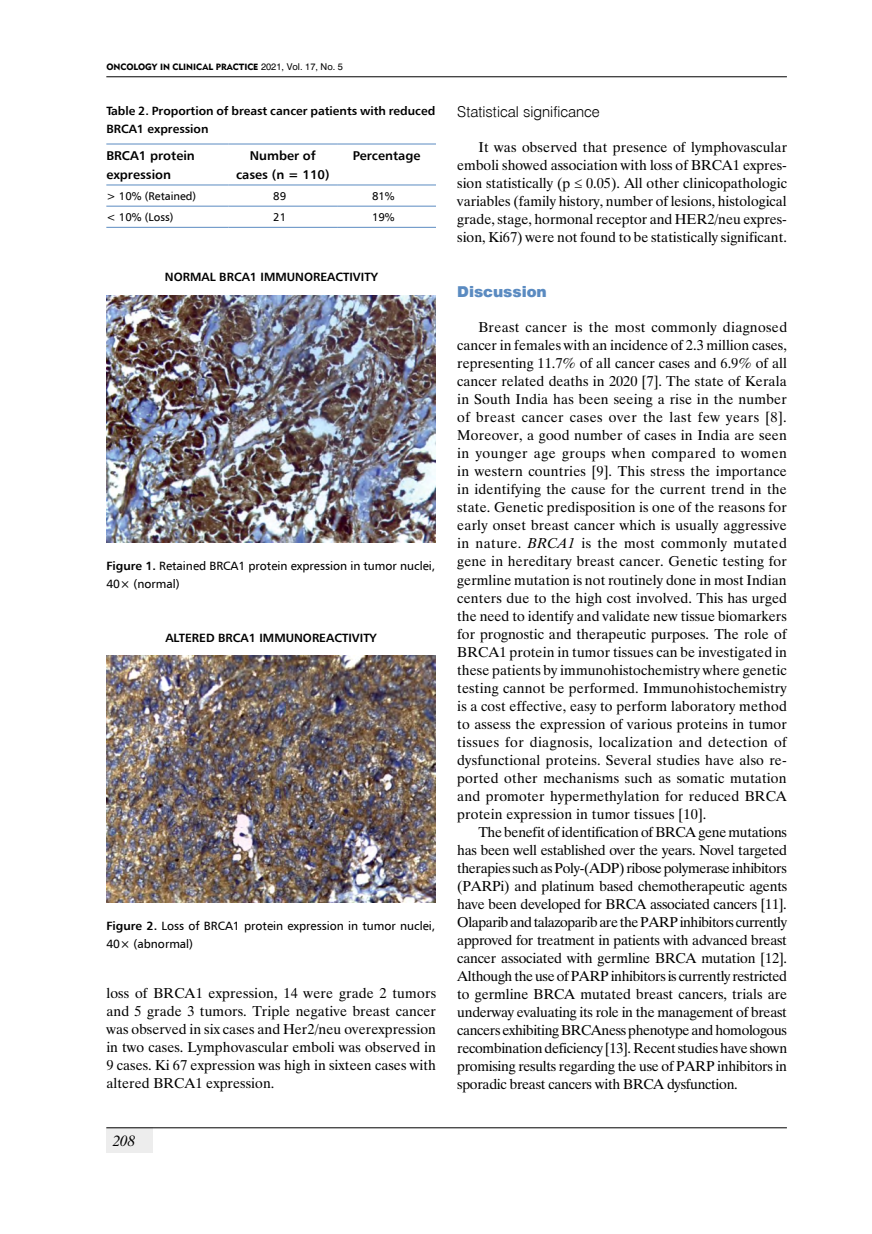
<style>
.page{position:relative;width:872px;height:1234px;background:#fff}
.page>*{position:absolute;margin:0;border:0;box-sizing:border-box;transform-origin:0 0}
.t1{font:15px "Swis 721 Lt EU";color:#000}
.t2{font:15px "Swis 721 Blk EU";color:#5b8bc1}
.t3{font:italic 15px "Time Ibis EE";color:#000}
.t4{font:14.25px/18px "Time Ibis EE";letter-spacing:.005em;color:#000;text-align:justify}
.t5{font:700 12.75px/19.5px "Humnst 777 EU";color:#000}
.t6{font:12px/18px "Humnst 777 EU";color:#000}
.t7{font:700 12px/18px "Humnst 777 EU";color:#000}
.t8{font:11.25px "Humnst 777 EU";color:#000}
.t9{font:9px "Geometric 415 Blk EU";color:#000}
.s1{font-family:"Swis 721 PL";font-size:8.7px}
.s2{font-weight:700}
.s3{font-style:italic}
</style>
<div class="page">
<div style="left:106px;top:1127px;width:47px;height:25px;background:#ededed"></div>
<hr style="left:106px;top:76px;width:681px;height:1px;background:#000">
<hr style="left:106px;top:1127px;width:681px;height:1px;background:#000">
<hr style="left:106px;top:206px;width:123px;height:1px;background:#5b8bc1">
<hr style="left:229px;top:206px;width:108px;height:1px;background:#5b8bc1">
<hr style="left:337px;top:206px;width:99px;height:1px;background:#5b8bc1">
<hr style="left:106px;top:227px;width:123px;height:1px;background:#5b8bc1">
<hr style="left:229px;top:227px;width:108px;height:1px;background:#5b8bc1">
<hr style="left:337px;top:227px;width:99px;height:1px;background:#5b8bc1">
<hr style="left:106px;top:144px;width:123px;height:1px;background:#5b8bc1">
<hr style="left:229px;top:144px;width:108px;height:1px;background:#5b8bc1">
<hr style="left:337px;top:144px;width:99px;height:1px;background:#5b8bc1">
<hr style="left:106px;top:184px;width:123px;height:1px;background:#5b8bc1">
<hr style="left:229px;top:184px;width:108px;height:1px;background:#5b8bc1">
<hr style="left:337px;top:184px;width:99px;height:1px;background:#5b8bc1">
<img style="left:106px;top:295px;width:329px;height:247px">
<img style="left:106px;top:655px;width:329px;height:247px">
<p class="t9" style="left:106px;top:61px;width:238px">ONCOLOGY IN CLINICAL PRACTICE <span class="s1">2021, Vol. 17, No. 5</span></p>
<p class="t7" style="left:106px;top:102px;width:330px">Table 2. Proportion of breast cancer patients with reduced<br>BRCA1 expression</p>
<p class="t5" style="left:106px;top:145px;width:90px">BRCA1 protein expression</p>
<p class="t5" style="left:236px;top:145px;width:95px;text-align:center">Number of cases (n = 110)</p>
<p class="t5" style="left:353px;top:145px;width:69px">Percentage</p>
<p class="t8" style="left:106px;top:189px;width:91px">&gt; 10% (Retained)</p>
<p class="t8" style="left:273px;top:189px;width:14px">89</p>
<p class="t8" style="left:372px;top:189px;width:24px">81%</p>
<p class="t8" style="left:106px;top:210px;width:69px">&lt; 10% (Loss)</p>
<p class="t8" style="left:273px;top:210px;width:14px">21</p>
<p class="t8" style="left:372px;top:210px;width:24px">19%</p>
<p class="t7" style="left:165px;top:268px;width:214px">NORMAL BRCA1 IMMUNOREACTIVITY</p>
<p class="t6" style="left:106px;top:556px;width:330px"><span class="s2">Figure 1.</span> Retained BRCA1 protein expression in tumor nuclei,<br>40× (normal)</p>
<p class="t7" style="left:165px;top:628px;width:213px">ALTERED BRCA1 IMMUNOREACTIVITY</p>
<p class="t6" style="left:106px;top:916px;width:330px"><span class="s2">Figure 2.</span> Loss of BRCA1 protein expression in tumor nuclei,<br>40× (abnormal)</p>
<p class="t4" style="left:106px;top:983px;width:331px">loss of BRCA1 expression, 14 were grade 2 tumors and 5 grade 3 tumors. Triple negative breast cancer was observed in six cases and Her2/neu overexpression in two cases. Lymphovascular emboli was observed in 9 cases. Ki 67 expression was high in sixteen cases with altered BRCA1 expression.</p>
<p class="t3" style="left:113px;top:1131px;width:24px">208</p>
<p class="t1" style="left:457px;top:103px;width:144px">Statistical significance</p>
<p class="t4" style="left:457px;top:138px;width:331px;text-indent:21px">It was observed that presence of lymphovascular emboli showed association with loss of BRCA1 expres&shy;sion statistically (p ≤ 0.05). All other clinicopathologic variables (family history, number of lesions, histological grade, stage, hormonal receptor and HER2/neu expres&shy;sion, Ki67) were not found to be statistically significant.</p>
<p class="t2" style="left:457px;top:282px;width:91px">Discussion</p>
<p class="t4" style="left:457px;top:318px;width:331px;text-indent:21px">Breast cancer is the most commonly diagnosed cancer in females with an incidence of 2.3 million cases, representing 11.7% of all cancer cases and 6.9% of all cancer related deaths in 2020 [7]. The state of Kerala in South India has been seeing a rise in the number of breast cancer cases over the last few years [8].<br>Moreover, a good number of cases in India are seen in younger age groups when compared to women in western countries [9]. This stress the importance in identifying the cause for the current trend in the state. Genetic predisposition is one of the reasons for early onset breast cancer which is usually aggressive in nature. <span class="s3">BRCA1</span> is the most commonly mutated gene in hereditary breast cancer. Genetic testing for germline mutation is not routinely done in most Indian centers due to the high cost involved. This has urged the need to identify and validate new tissue biomarkers for prognostic and therapeutic purposes. The role of BRCA1 protein in tumor tissues can be investigated in these patients by immunohistochemistry where genetic testing cannot be performed. Immunohistochemistry is a cost effective, easy to perform laboratory method to assess the expression of various proteins in tumor tissues for diagnosis, localization and detection of dysfunctional proteins. Several studies have also re&shy;ported other mechanisms such as somatic mutation and promoter hypermethylation for reduced BRCA protein expression in tumor tissues [10].</p>
<p class="t4" style="left:457px;top:822px;width:331px;text-indent:21px">The benefit of identification of BRCA gene mutations has been well established over the years. Novel targeted therapies such as Poly-(ADP) ribose polymerase inhibitors (PARPi) and platinum based chemotherapeutic agents have been developed for BRCA associated cancers [11].<br>Olaparib and talazoparib are the PARP inhibitors currently approved for treatment in patients with advanced breast cancer associated with germline BRCA mutation [12].<br>Although the use of PARP inhibitors is currently restricted to germline BRCA mutated breast cancers, trials are underway evaluating its role in the management of breast cancers exhibiting BRCAness phenotype and homologous recombination deficiency [13]. Recent studies have shown promising results regarding the use of PARP inhibitors in sporadic breast cancers with BRCA dysfunction.</p>
</div>
